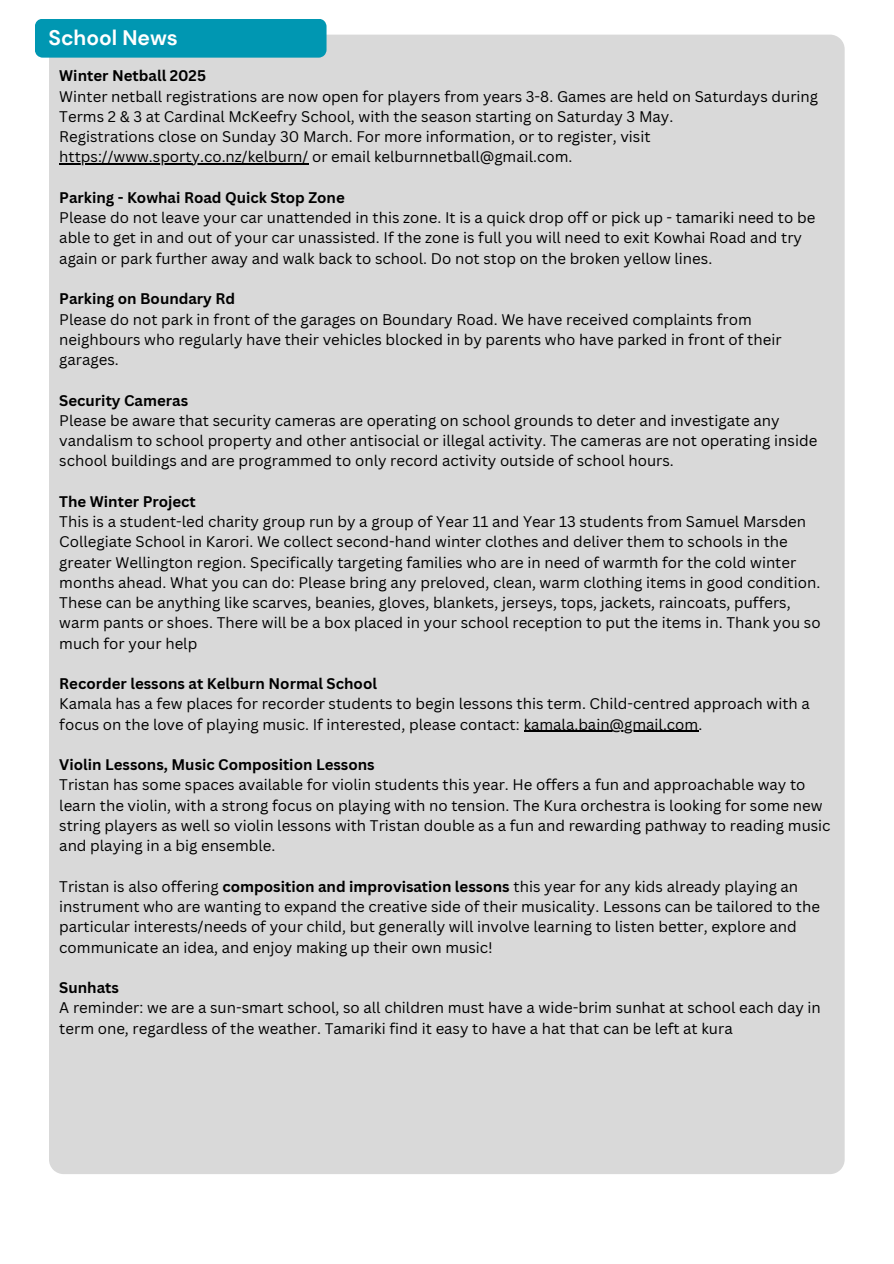
<style>
.page{position:relative;width:894px;height:1264px;background:#fff}
.page>*{position:absolute;margin:0;border:0;box-sizing:border-box;transform-origin:0 0}
.t1{font:700 21px "DM Sans";color:#fff}
.t2{font:15px/20.2px "Canva Sans";color:#000}
.t3{font:700 15px "Canva Sans";color:#000}
.s1{font-weight:700}
</style>
<div class="page">
<div style="left:49px;top:35px;width:795px;height:1139px;background:#d9d9d9"></div>
<div style="left:35px;top:19px;width:291px;height:39px;background:#0097b2"></div>
<hr style="left:59px;top:163px;width:249px;height:2px;background:#000">
<hr style="left:523px;top:730px;width:175px;height:2px;background:#000">
<h1 class="t1" style="left:48px;top:24px;width:131px">School News</h1>
<p class="t3" style="left:59px;top:65px;width:148px">Winter Netball 2025</p>
<p class="t2" style="left:59px;top:86px;width:760px">Winter netball registrations are now open for players from years 3-8. Games are held on Saturdays during<br>Terms 2 &amp; 3 at Cardinal McKeefry School, with the season starting on Saturday 3 May.</p>
<p class="t2" style="left:59px;top:126px;width:592px">Registrations close on Sunday 30 March. For more information, or to register, visit</p>
<p class="t2" style="left:59px;top:146px;width:514px">https://www.sporty.co.nz/kelburn/ or email kelburnnetball@gmail.com.</p>
<p class="t3" style="left:59px;top:187px;width:287px">Parking - Kowhai Road Quick Stop Zone</p>
<p class="t2" style="left:59px;top:207px;width:757px">Please do not leave your car unattended in this zone. It is a quick drop off or pick up - tamariki need to be able to get in and out of your car unassisted. If the zone is full you will need to exit Kowhai Road and try again or park further away and walk back to school. Do not stop on the broken yellow lines.</p>
<p class="t3" style="left:59px;top:288px;width:177px">Parking on Boundary Rd</p>
<p class="t2" style="left:59px;top:308px;width:723px">Please do not park in front of the garages on Boundary Road. We have received complaints from neighbours who regularly have their vehicles blocked in by parents who have parked in front of their garages.</p>
<p class="t3" style="left:59px;top:389px;width:130px">Security Cameras</p>
<p class="t2" style="left:59px;top:410px;width:759px">Please be aware that security cameras are operating on school grounds to deter and investigate any vandalism to school property and other antisocial or illegal activity. The cameras are not operating inside school buildings and are programmed to only record activity outside of school hours.</p>
<p class="t3" style="left:59px;top:491px;width:138px">The Winter Project</p>
<p class="t2" style="left:59px;top:511px;width:762px">This is a student-led charity group run by a group of Year 11 and Year 13 students from Samuel Marsden Collegiate School in Karori. We collect second-hand winter clothes and deliver them to schools in the greater Wellington region. Specifically targeting families who are in need of warmth for the cold winter months ahead. What you can do: Please bring any preloved, clean, warm clothing items in good condition.<br>These can be anything like scarves, beanies, gloves, blankets, jerseys, tops, jackets, raincoats, puffers, warm pants or shoes. There will be a box placed in your school reception to put the items in. Thank you so much for your help</p>
<p class="t3" style="left:59px;top:673px;width:319px">Recorder lessons at Kelburn Normal School</p>
<p class="t2" style="left:59px;top:693px;width:751px">Kamala has a few places for recorder students to begin lessons this term. Child-centred approach with a focus on the love of playing music. If interested, please contact: kamala.bain@gmail.com.</p>
<p class="t2" style="left:59px;top:754px;width:747px"><span class="s1">Violin Lessons, Music Composition Lessons<br></span>Tristan has some spaces available for violin students this year. He offers a fun and approachable way to</p>
<p class="t2" style="left:59px;top:794px;width:772px">learn the violin, with a strong focus on playing with no tension. The Kura orchestra is looking for some new string players as well so violin lessons with Tristan double as a fun and rewarding pathway to reading music and playing in a big ensemble.</p>
<p class="t2" style="left:59px;top:875px;width:740px">Tristan is also offering <span class="s1">composition and improvisation lessons</span> this year for any kids already playing an</p>
<p class="t2" style="left:59px;top:896px;width:762px">instrument who are wanting to expand the creative side of their musicality. Lessons can be tailored to the particular interests/needs of your child, but generally will involve learning to listen better, explore and communicate an idea, and enjoy making up their own music!</p>
<p class="t3" style="left:59px;top:977px;width:61px">Sunhats</p>
<p class="t2" style="left:59px;top:997px;width:762px">A reminder: we are a sun-smart school, so all children must have a wide-brim sunhat at school each day in term one, regardless of the weather. Tamariki find it easy to have a hat that can be left at kura</p>
</div>
